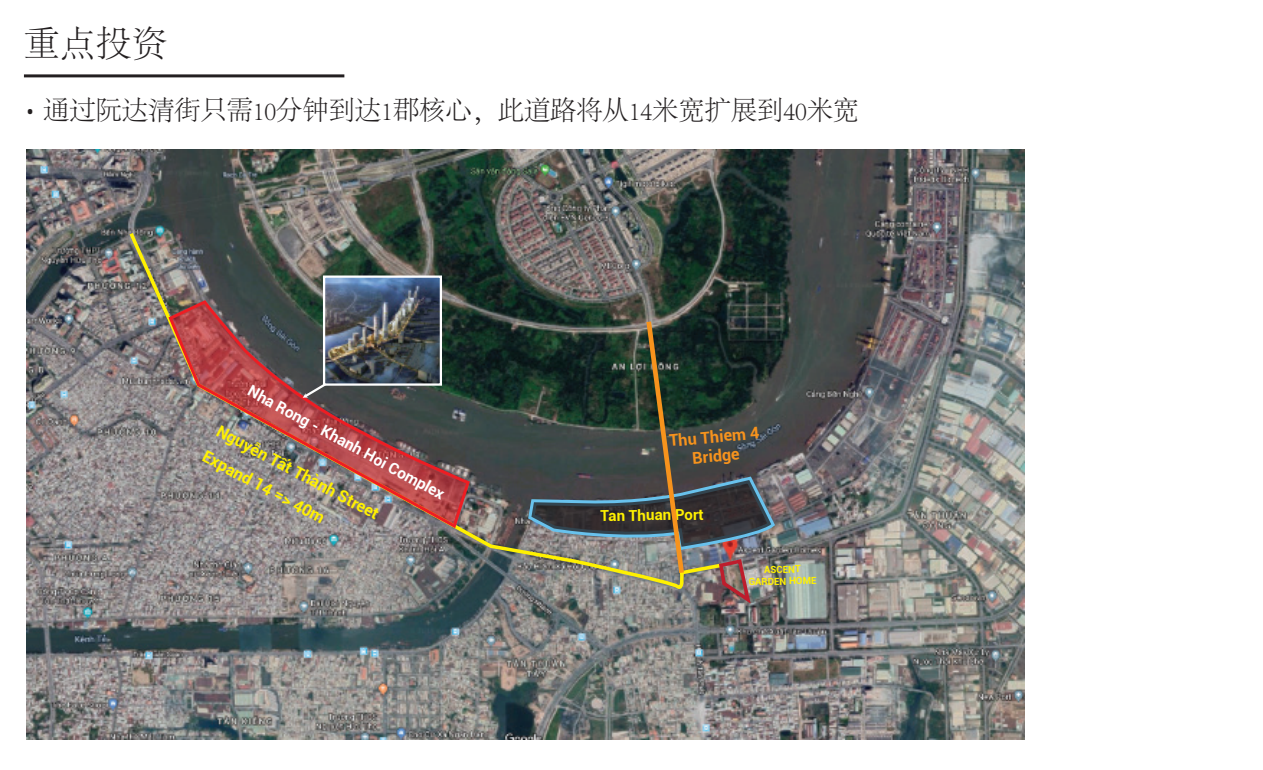
<style>
.page{position:relative;width:1263px;height:770px;background:#fff}
.page>*{position:absolute;margin:0;border:0;box-sizing:border-box;transform-origin:0 0}
.t1{font:300 36px "Adobe Song Std";color:#231f20}
.t2{font:300 27px "Adobe Song Std";letter-spacing:-.03em;color:#231f20}
.t3{font:700 16.5px "Roboto";color:#fff101}
.t4{font:700 16.2px "Roboto";color:#f7931d}
.t5{font:700 15.6px "Roboto";color:#fff}
.t6{font:700 15px "Roboto";color:#fff101}
.t7{font:700 9.9px/11.7px "Roboto";color:#fff101;text-align:center}
.s1{font-family:"Roboto";font-weight:400;font-size:21.9px}
</style>
<div class="page">
<hr style="left:24px;top:74px;width:320px;height:3px;background:#231f20">
<img style="left:26px;top:149px;width:999px;height:590px">
<img style="left:126px;top:229px;width:599px;height:367px">
<svg style="left:167px;top:298px;width:304px;height:232px;background:#70716c"></svg>
<img style="left:170px;top:302px;width:298px;height:224px">
<img style="left:326px;top:278px;width:113px;height:105px">
<div style="left:323px;top:275px;width:119px;height:111px;border:2px solid #fff"></div>
<svg style="left:302px;top:381px;width:26px;height:18px"></svg>
<img style="left:525px;top:316px;width:254px;height:305px">
<h1 class="t1" style="left:24px;top:24px;width:145px">重点投资</h1>
<p class="t2" style="left:26px;top:96px;width:835px"><span class="s1">•</span> 通过阮达清街只需10分钟到达1郡核心，此道路将从14米宽扩展到40米宽</p>
<p class="t5" style="left:254px;top:381px;width:223px;rotate:28deg">Nha Rong - Khanh Hoi Complex</p>
<p class="t3" style="left:223px;top:419px;width:183px;rotate:28deg">Nguyễn Tất Thành Street</p>
<p class="t4" style="left:668px;top:429px;width:92px;rotate:-5deg">Thu Thiem 4</p>
<p class="t3" style="left:209px;top:445px;width:137px;rotate:28deg">Expand 14 =&gt; 40m</p>
<p class="t4" style="left:691px;top:447px;width:49px;rotate:-5deg">Bridge</p>
<p class="t6" style="left:600px;top:505px;width:105px;rotate:-1deg">Tan Thuan Port</p>
<p class="t7" style="left:748px;top:563px;width:69px;rotate:-1deg">ASCENT<br>GARDEN HOME</p>
</div>
